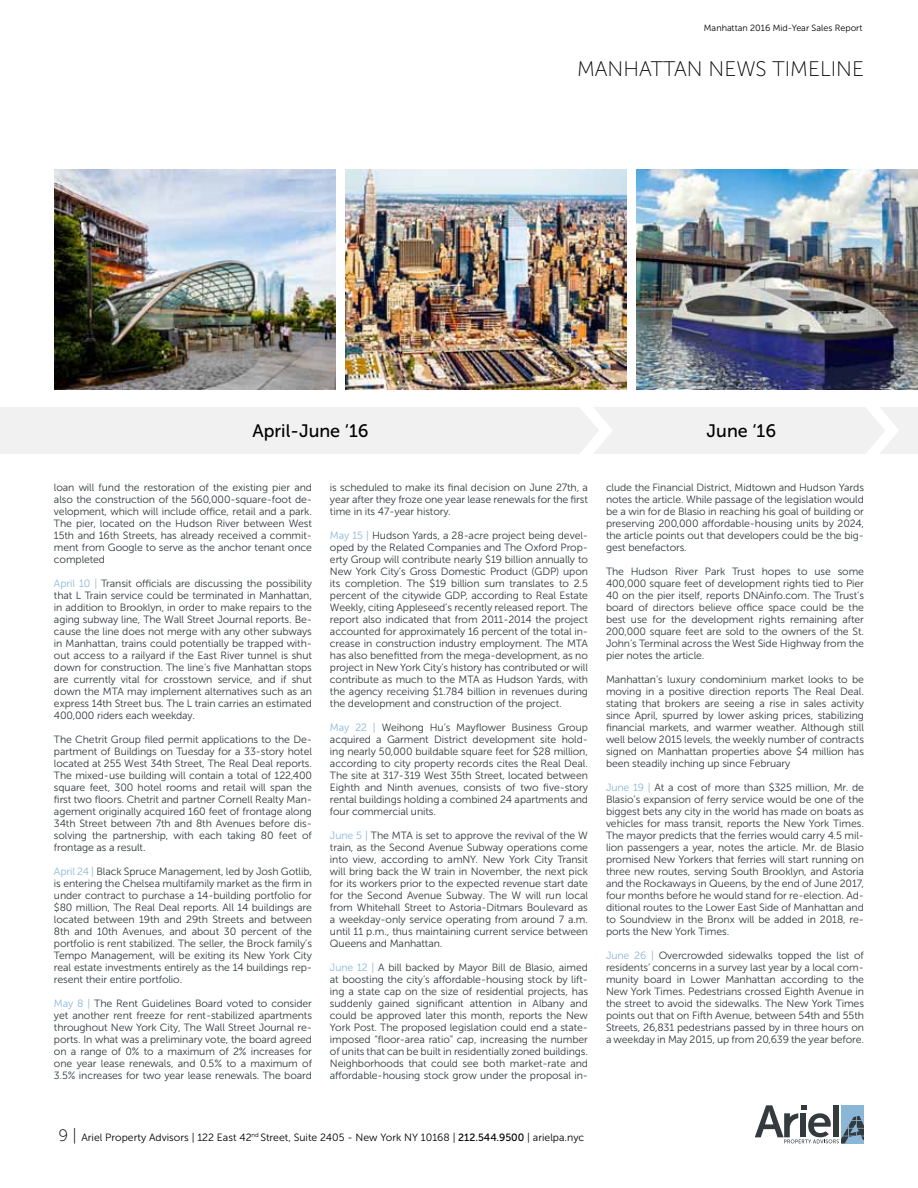
<style>
.page{position:relative;width:918px;height:1188px;background:#fff}
.page>*{position:absolute;margin:0;border:0;box-sizing:border-box;transform-origin:0 0}
.t1{font:21px "Museo Sans 100";color:#000}
.t2{font:18px "Museo Sans 500";color:#000}
.t3{font:10.5px/12px "Museo Sans 300";letter-spacing:-.01em;color:#30383a;text-align:justify}
.t4{font:10.5px "Museo Sans 300";color:#000}
.t5{font:9px "Museo Sans 300";color:#000}
.s1{color:#8ab7d9}
.s2{font-family:"Museo Sans 100";font-size:16.5px}
.s3{font-family:"Museo Sans 500"}
</style>
<div class="page">
<svg style="left:755px;top:1105px;width:109px;height:38px"></svg>
<div style="left:0;top:407px;width:918px;height:47px;background:#f1f1f2"></div>
<svg style="left:866px;top:407px;width:33px;height:47px"></svg>
<svg style="left:580px;top:407px;width:32px;height:47px"></svg>
<img style="left:54px;top:170px;width:282px;height:220px">
<img style="left:345px;top:170px;width:282px;height:220px">
<img style="left:636px;top:170px;width:282px;height:220px">
<p class="t5" style="left:704px;top:23px;width:160px">Manhattan 2016 Mid-Year Sales Report</p>
<h1 class="t1" style="left:577px;top:57px;width:288px">MANHATTAN N EWS TIM ELINE</h1>
<h2 class="t2" style="left:252px;top:421px;width:118px">April-June ‘16</h2>
<h2 class="t2" style="left:707px;top:421px;width:71px">June ‘16</h2>
<p class="t3" style="left:54px;top:481px;width:260px">loan will fund the restoration of the existing pier and also the construction of the 560,000-square-foot de&shy;velopment, which will include office, retail and a park.<br>The pier, located on the Hudson River between West 15th and 16th Streets, has already received a commit&shy;ment from Google to serve as the anchor tenant once completed</p>
<p class="t3" style="left:54px;top:577px;width:260px"><span class="s1">April 10 |</span> Transit officials are discussing the possibility that L Train service could be terminated in Manhattan, in addition to Brooklyn, in order to make repairs to the aging subway line, The Wall Street Journal reports. Be&shy;cause the line does not merge with any other subways in Manhattan, trains could potentially be trapped with&shy;out access to a railyard if the East River tunnel is shut down for construction. The line’s five Manhattan stops are currently vital for crosstown service, and if shut down the MTA may implement alternatives such as an express 14th Street bus. The L train carries an estimated 400,000 riders each weekday.</p>
<p class="t3" style="left:54px;top:733px;width:260px">The Chetrit Group filed permit applications to the De&shy;partment of Buildings on Tuesday for a 33-story hotel located at 255 West 34th Street, The Real Deal reports.<br>The mixed-use building will contain a total of 122,400 square feet, 300 hotel rooms and retail will span the first two floors. Chetrit and partner Cornell Realty Man&shy;agement originally acquired 160 feet of frontage along 34th Street between 7th and 8th Avenues before dis&shy;solving the partnership, with each taking 80 feet of frontage as a result.</p>
<p class="t3" style="left:54px;top:865px;width:260px"><span class="s1">April 24 |</span> Black Spruce Management, led by Josh Gotlib, is entering the Chelsea multifamily market as the firm in under contract to purchase a 14-building portfolio for $80 million, The Real Deal reports. All 14 buildings are located between 19th and 29th Streets and between 8th and 10th Avenues, and about 30 percent of the portfolio is rent stabilized. The seller, the Brock family’s Tempo Management, will be exiting its New York City real estate investments entirely as the 14 buildings rep&shy;resent their entire portfolio.</p>
<p class="t3" style="left:54px;top:997px;width:260px"><span class="s1">May 8 |</span> The Rent Guidelines Board voted to consider yet another rent freeze for rent-stabilized apartments throughout New York City, The Wall Street Journal re&shy;ports. In what was a preliminary vote, the board agreed on a range of 0% to a maximum of 2% increases for one year lease renewals, and 0.5% to a maximum of 3.5% increases for two year lease renewals. The board</p>
<p class="t3" style="left:330px;top:481px;width:260px">is scheduled to make its final decision on June 27th, a year after they froze one year lease renewals for the first time in its 47-year history.</p>
<p class="t3" style="left:330px;top:529px;width:260px"><span class="s1">May 15 |</span> Hudson Yards, a 28-acre project being devel&shy;oped by the Related Companies and The Oxford Prop&shy;erty Group will contribute nearly $19 billion annually to New York City’s Gross Domestic Product (GDP) upon its completion. The $19 billion sum translates to 2.5 percent of the citywide GDP, according to Real Estate Weekly, citing Appleseed’s recently released report. The report also indicated that from 2011-2014 the project accounted for approximately 16 percent of the total in&shy;crease in construction industry employment. The MTA has also benefitted from the mega-development, as no project in New York City’s history has contributed or will contribute as much to the MTA as Hudson Yards, with the agency receiving $1.784 billion in revenues during the development and construction of the project.</p>
<p class="t3" style="left:330px;top:721px;width:260px"><span class="s1">May 22 |</span> Weihong Hu’s Mayflower Business Group acquired a Garment District development site hold&shy;ing nearly 50,000 buildable square feet for $28 million, according to city property records cites the Real Deal.<br>The site at 317-319 West 35th Street, located between Eighth and Ninth avenues, consists of two five-story rental buildings holding a combined 24 apartments and four commercial units.</p>
<p class="t3" style="left:330px;top:829px;width:260px"><span class="s1">June 5 |</span> The MTA is set to approve the revival of the W train, as the Second Avenue Subway operations come into view, according to amNY. New York City Transit will bring back the W train in November, the next pick for its workers prior to the expected revenue start date for the Second Avenue Subway. The W will run local from Whitehall Street to Astoria-Ditmars Boulevard as a weekday-only service operating from around 7 a.m. until 11 p.m., thus maintaining current service between Queens and Manhattan.</p>
<p class="t3" style="left:330px;top:961px;width:260px"><span class="s1">June 12 |</span> A bill backed by Mayor Bill de Blasio, aimed at boosting the city’s affordable-housing stock by lift&shy;ing a state cap on the size of residential projects, has suddenly gained significant attention in Albany and could be approved later this month, reports the New York Post. The proposed legislation could end a state&shy;imposed “floor-area ratio” cap, increasing the number of units that can be built in residentially zoned buildings.<br>Neighborhoods that could see both market-rate and affordable-housing stock grow under the proposal in-</p>
<p class="t3" style="left:606px;top:481px;width:260px">clude the Financial District, Midtown and Hudson Yards notes the article. While passage of the legislation would be a win for de Blasio in reaching his goal of building or preserving 200,000 affordable-housing units by 2024, the article points out that developers could be the big&shy;gest benefactors.</p>
<p class="t3" style="left:606px;top:565px;width:260px">The Hudson River Park Trust hopes to use some 400,000 square feet of development rights tied to Pier 40 on the pier itself, reports DNAinfo.com. The Trust’s board of directors believe office space could be the best use for the development rights remaining after 200,000 square feet are sold to the owners of the St.<br>John’s Terminal across the West Side Highway from the pier notes the article.</p>
<p class="t3" style="left:606px;top:673px;width:260px">Manhattan’s luxury condominium market looks to be moving in a positive direction reports The Real Deal. stating that brokers are seeing a rise in sales activity since April, spurred by lower asking prices, stabilizing financial markets, and warmer weather. Although still well below 2015 levels, the weekly number of contracts signed on Manhattan properties above $4 million has been steadily inching up since February</p>
<p class="t3" style="left:606px;top:781px;width:260px"><span class="s1">June 19 |</span> At a cost of more than $325 million, Mr. de Blasio’s expansion of ferry service would be one of the biggest bets any city in the world has made on boats as vehicles for mass transit, reports the New York Times.<br>The mayor predicts that the ferries would carry 4.5 mil&shy;lion passengers a year, notes the article. Mr. de Blasio promised New Yorkers that ferries will start running on three new routes, serving South Brooklyn, and Astoria and the Rockaways in Queens, by the end of June 2017, four months before he would stand for re-election. Ad&shy;ditional routes to the Lower East Side of Manhattan and to Soundview in the Bronx will be added in 2018, re&shy;ports the New York Times.</p>
<p class="t3" style="left:606px;top:949px;width:260px"><span class="s1">June 26 |</span> Overcrowded sidewalks topped the list of residents’ concerns in a survey last year by a local com&shy;munity board in Lower Manhattan according to the New York Times. Pedestrians crossed Eighth Avenue in the street to avoid the sidewalks. The New York Times points out that on Fifth Avenue, between 54th and 55th Streets, 26,831 pedestrians passed by in three hours on a weekday in May 2015, up from 20,639 the year before.</p>
<p class="t4" style="left:59px;top:1131px;width:527px"><span class="s2">9 |</span> Ariel Property Advisors | 122 East 42<sup>nd</sup> Street, Suite 2405 - New York NY 10168 | <span class="s3">212.544.9500</span> | arielpa.nyc</p>
</div>
